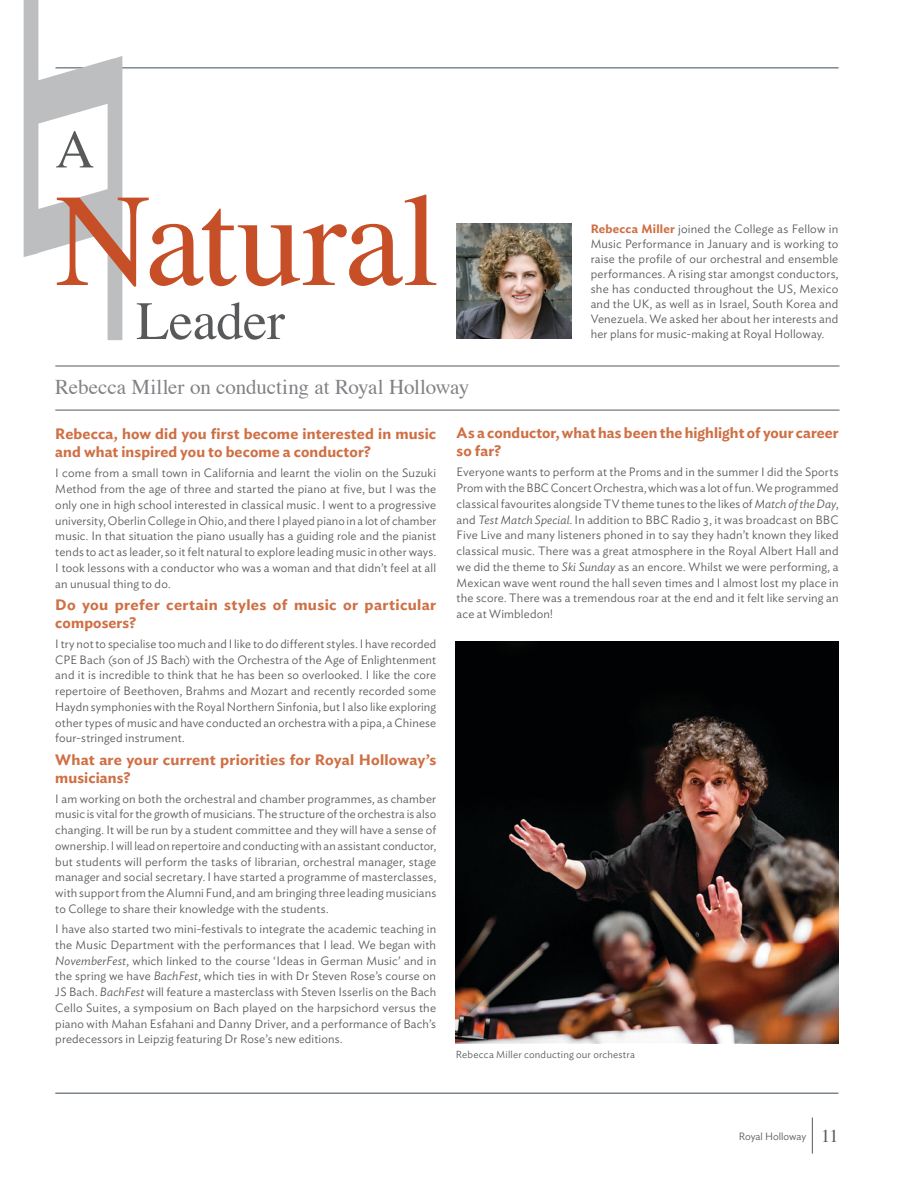
<style>
.page{position:relative;width:915px;height:1191px;background:#fff}
.page>*{position:absolute;margin:0;border:0;box-sizing:border-box;transform-origin:0 0}
.t1{font:132px "Times";letter-spacing:-.01em;color:#c64f28}
.t2{font:54px "Times";letter-spacing:-.005em;color:#58595b}
.t3{font:21px "Times";letter-spacing:-.01em;color:#808285}
.t4{font:600 15px/18px "Ideal Sans";letter-spacing:.005em;color:#cf6f44}
.t5{font:300 12px/15.8px "Ideal Sans";letter-spacing:.01em;color:#58595b;text-align:justify}
.t6{font:300 10.5px "Ideal Sans";letter-spacing:-.01em;color:#58595b}
.t7{font:300 10.2px "Ideal Sans";letter-spacing:.02em;color:#58595b}
.s1{font-weight:600;color:#cf6f44}
.s2{font-style:italic}
.s3{font-family:"Times";font-weight:400;font-size:18px}
</style>
<div class="page">
<hr style="left:811px;top:1117px;width:1px;height:36px;background:#58595b">
<hr style="left:55px;top:1093px;width:783px;height:1px;background:#3d4a58">
<hr style="left:55px;top:68px;width:783px;height:1px;background:#3d4a58">
<svg style="left:24px;top:0;width:98px;height:340px"></svg>
<hr style="left:55px;top:410px;width:784px;height:1px;background:#58595b">
<hr style="left:55px;top:366px;width:784px;height:1px;background:#58595b">
<img style="left:456px;top:223px;width:115px;height:115px">
<img style="left:455px;top:642px;width:383px;height:401px">
<h2 class="t2" style="left:55px;top:99px;width:40px">A</h2>
<h1 class="t1" style="left:55px;top:117px;width:385px">Natural</h1>
<h2 class="t2" style="left:136px;top:270px;width:150px">Leader</h2>
<p class="t5" style="left:590px;top:220px;width:249px;line-height:15px"><span class="s1">Rebecca Miller</span> joined the College as Fellow in Music Performance in January and is working to raise the profile of our orchestral and ensemble performances. A rising star amongst conductors, she has conducted throughout the US, Mexico and the UK, as well as in Israel, South Korea and Venezuela. We asked her about her interests and her plans for music-making at Royal Holloway.</p>
<h3 class="t3" style="left:55px;top:367px;width:415px">Rebecca Miller on conducting at Royal Holloway</h3>
<p class="t4" style="left:456px;top:423px;width:383px">As a conductor, what has been the highlight of your career so far?</p>
<p class="t5" style="left:456px;top:463px;width:383px">Everyone wants to perform at the Proms and in the summer I did the Sports Prom with the BBC Concert Orchestra, which was a lot of fun. We programmed classical favourites alongside TV theme tunes to the likes of <span class="s2">Match of the Day</span>, and <span class="s2">Test Match Special</span>. In addition to BBC Radio 3, it was broadcast on BBC Five Live and many listeners phoned in to say they hadn’t known they liked classical music. There was a great atmosphere in the Royal Albert Hall and we did the theme to <span class="s2">Ski Sunday</span> as an encore. Whilst we were performing, a Mexican wave went round the hall seven times and I almost lost my place in the score. There was a tremendous roar at the end and it felt like serving an ace at Wimbledon!</p>
<p class="t4" style="left:55px;top:424px;width:382px">Rebecca, how did you first become interested in music and what inspired you to become a conductor?</p>
<p class="t5" style="left:55px;top:464px;width:382px">I come from a small town in California and learnt the violin on the Suzuki Method from the age of three and started the piano at five, but I was the only one in high school interested in classical music. I went to a progressive university, Oberlin College in Ohio, and there I played piano in a lot of chamber music. In that situation the piano usually has a guiding role and the pianist tends to act as leader, so it felt natural to explore leading music in other ways.<br>I took lessons with a conductor who was a woman and that didn’t feel at all an unusual thing to do.</p>
<p class="t4" style="left:55px;top:594px;width:382px">Do you prefer certain styles of music or particular composers?</p>
<p class="t5" style="left:55px;top:635px;width:382px">I try not to specialise too much and I like to do different styles. I have recorded CPE Bach (son of JS Bach) with the Orchestra of the Age of Enlightenment and it is incredible to think that he has been so overlooked. I like the core repertoire of Beethoven, Brahms and Mozart and recently recorded some Haydn symphonies with the Royal Northern Sinfonia, but I also like exploring other types of music and have conducted an orchestra with a pipa, a Chinese four-stringed instrument.</p>
<p class="t4" style="left:55px;top:749px;width:382px">What are your current priorities for Royal Holloway’s musicians?</p>
<p class="t5" style="left:55px;top:789px;width:382px">I am working on both the orchestral and chamber programmes, as chamber music is vital for the growth of musicians. The structure of the orchestra is also changing. It will be run by a student committee and they will have a sense of ownership. I will lead on repertoire and conducting with an assistant conductor, but students will perform the tasks of librarian, orchestral manager, stage manager and social secretary. I have started a programme of masterclasses, with support from the Alumni Fund, and am bringing three leading musicians to College to share their knowledge with the students.</p>
<p class="t5" style="left:55px;top:920px;width:382px">I have also started two mini-festivals to integrate the academic teaching in the Music Department with the performances that I lead. We began with <span class="s2">NovemberFest</span>, which linked to the course ‘Ideas in German Music’ and in the spring we have <span class="s2">BachFest</span>, which ties in with Dr Steven Rose’s course on JS Bach. <span class="s2">BachFest</span> will feature a masterclass with Steven Isserlis on the Bach Cello Suites, a symposium on Bach played on the harpsichord versus the piano with Mahan Esfahani and Danny Driver, and a performance of Bach’s predecessors in Leipzig featuring Dr Rose’s new editions.</p>
<p class="t7" style="left:455px;top:1046px;width:180px">Rebecca Miller conducting our orchestra</p>
<p class="t6" style="left:738px;top:1128px;width:101px">Royal Holloway <span class="s3">11</span></p>
</div>
